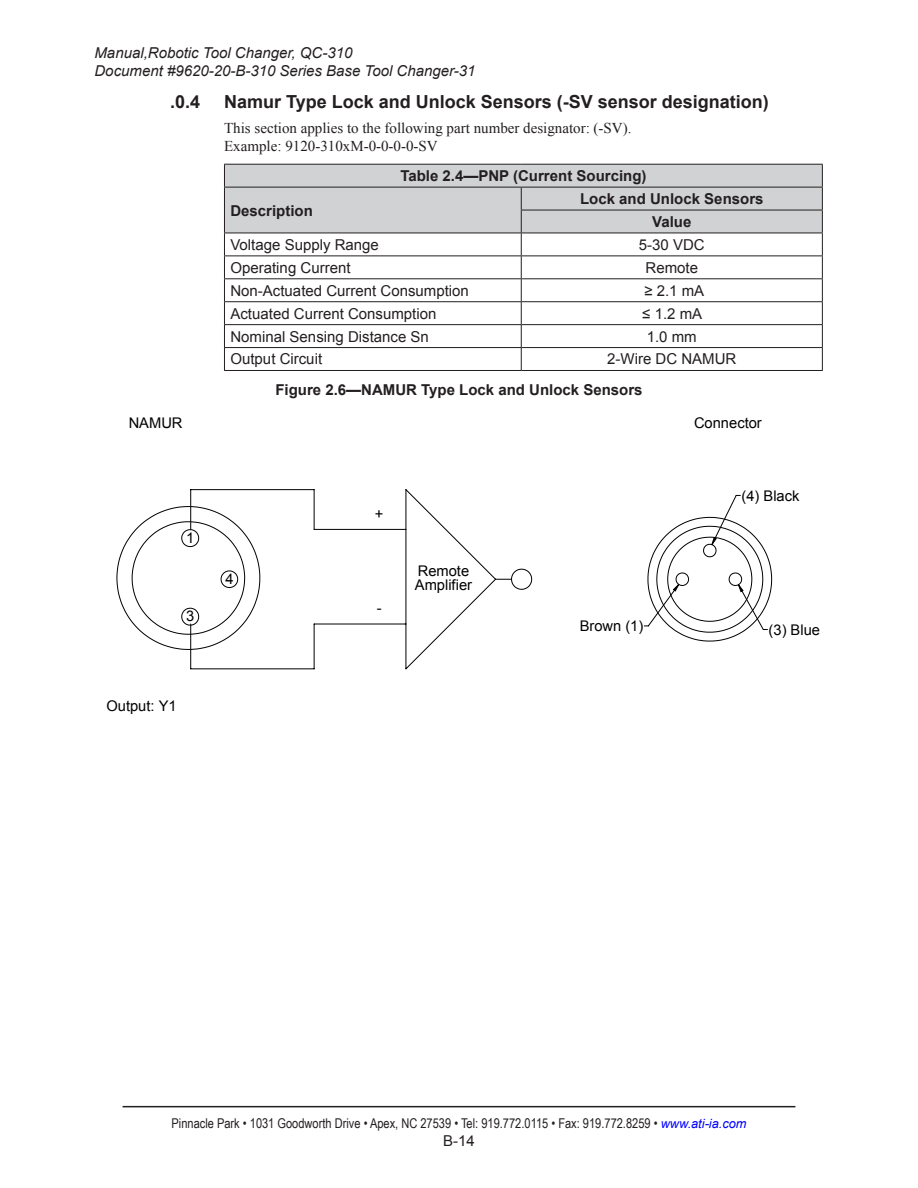
<style>
.page{position:relative;width:918px;height:1188px;background:#fff}
.page>*{position:absolute;margin:0;border:0;box-sizing:border-box;transform-origin:0 0}
.t1{font:700 18px "Arial";color:#231f20}
.t2{font:15px "Arial";color:#231f20}
.t3{font:700 15px "Arial";color:#231f20}
.Text_3{font:15px/18px "Times New Roman";color:#231f20}
.t4{font:italic 15px/18px "Arial";color:#231f20}
.t5{font:14.7px/14.7px "Arial";color:#000}
.t6{font:13.5px "Arial Narrow";color:#231f20}
.s1{font-family:"Arial";font-style:italic;font-size:12.75px;color:#00f}
</style>
<div class="page">
<hr style="left:123px;top:1106px;width:672px;height:1px;background:#231f20">
<svg style="left:224px;top:164px;width:599px;height:206px"></svg>
<hr style="left:224px;top:370px;width:297px;height:1px;background:#231f20">
<hr style="left:521px;top:370px;width:302px;height:1px;background:#231f20">
<svg style="left:116px;top:506px;width:656px;height:144px"></svg>
<svg style="left:190px;top:489px;width:322px;height:181px"></svg>
<p class="t4" style="left:94px;top:44px;width:383px">Manual,Robotic Tool Changer, QC‑310<br>Document #9620-20-B-310 Series Base Tool Changer‑31</p>
<p class="t1" style="left:170px;top:89px;width:32px">.0.4</p>
<p class="t1" style="left:224px;top:89px;width:546px">Namur Type Lock and Unlock Sensors (-SV sensor designation)</p>
<p class="Text_3" style="left:224px;top:119px;width:409px">This section applies to the following part number designator: (-SV).<br>Example: 9120-310xM-0-0-0-0-SV</p>
<p class="t3" style="left:400px;top:166px;width:248px">Table 2.4—PNP (Current Sourcing)</p>
<p class="t3" style="left:230px;top:200px;width:84px">Description</p>
<p class="t3" style="left:580px;top:189px;width:185px">Lock and Unlock Sensors</p>
<p class="t3" style="left:652px;top:212px;width:41px">Value</p>
<p class="t2" style="left:230px;top:235px;width:150px">Voltage Supply Range</p>
<p class="t2" style="left:639px;top:235px;width:67px">5-30 VDC</p>
<p class="t2" style="left:230px;top:258px;width:122px">Operating Current</p>
<p class="t2" style="left:646px;top:258px;width:54px">Remote</p>
<p class="t2" style="left:230px;top:281px;width:240px">Non-Actuated Current Consumption</p>
<p class="t2" style="left:644px;top:281px;width:61px">≥ 2.1 mA</p>
<p class="t2" style="left:230px;top:304px;width:207px">Actuated Current Consumption</p>
<p class="t2" style="left:642px;top:304px;width:61px">≤ 1.2 mA</p>
<p class="t2" style="left:230px;top:326px;width:200px">Nominal Sensing Distance Sn</p>
<p class="t2" style="left:647px;top:326px;width:52px">1.0 mm</p>
<p class="t2" style="left:230px;top:349px;width:93px">Output Circuit</p>
<p class="t2" style="left:607px;top:349px;width:131px">2-Wire DC NAMUR</p>
<p class="t3" style="left:275px;top:380px;width:369px">Figure 2.6—NAMUR Type Lock and Unlock Sensors</p>
<p class="t5" style="left:129px;top:415px;width:55px">NAMUR</p>
<p class="t5" style="left:694px;top:415px;width:69px">Connector</p>
<p class="t5" style="left:186px;top:530px;width:10px">1</p>
<p class="t5" style="left:186px;top:609px;width:10px">3</p>
<p class="t5" style="left:106px;top:699px;width:72px">Output: Y1</p>
<p class="t5" style="left:225px;top:571px;width:10px">4</p>
<p class="t5" style="left:375px;top:506px;width:10px">+</p>
<p class="t5" style="left:377px;top:600px;width:6px">-</p>
<p class="t5" style="left:415px;top:563px;width:59px">Remote<br>Amplifier</p>
<p class="t5" style="left:742px;top:488px;width:59px">(4) Black</p>
<p class="t5" style="left:580px;top:619px;width:65px">Brown (1)</p>
<p class="t5" style="left:769px;top:623px;width:53px">(3) Blue</p>
<p class="t6" style="left:172px;top:1114px;width:576px">Pinnacle Park • 1031 Goodworth Drive • Apex, NC 27539 • Tel: 919.772.0115 • Fax: 919.772.8259 • <span class="s1">www.ati‑ia.com</span></p>
<p class="t2" style="left:443px;top:1131px;width:33px">B-14</p>
</div>
